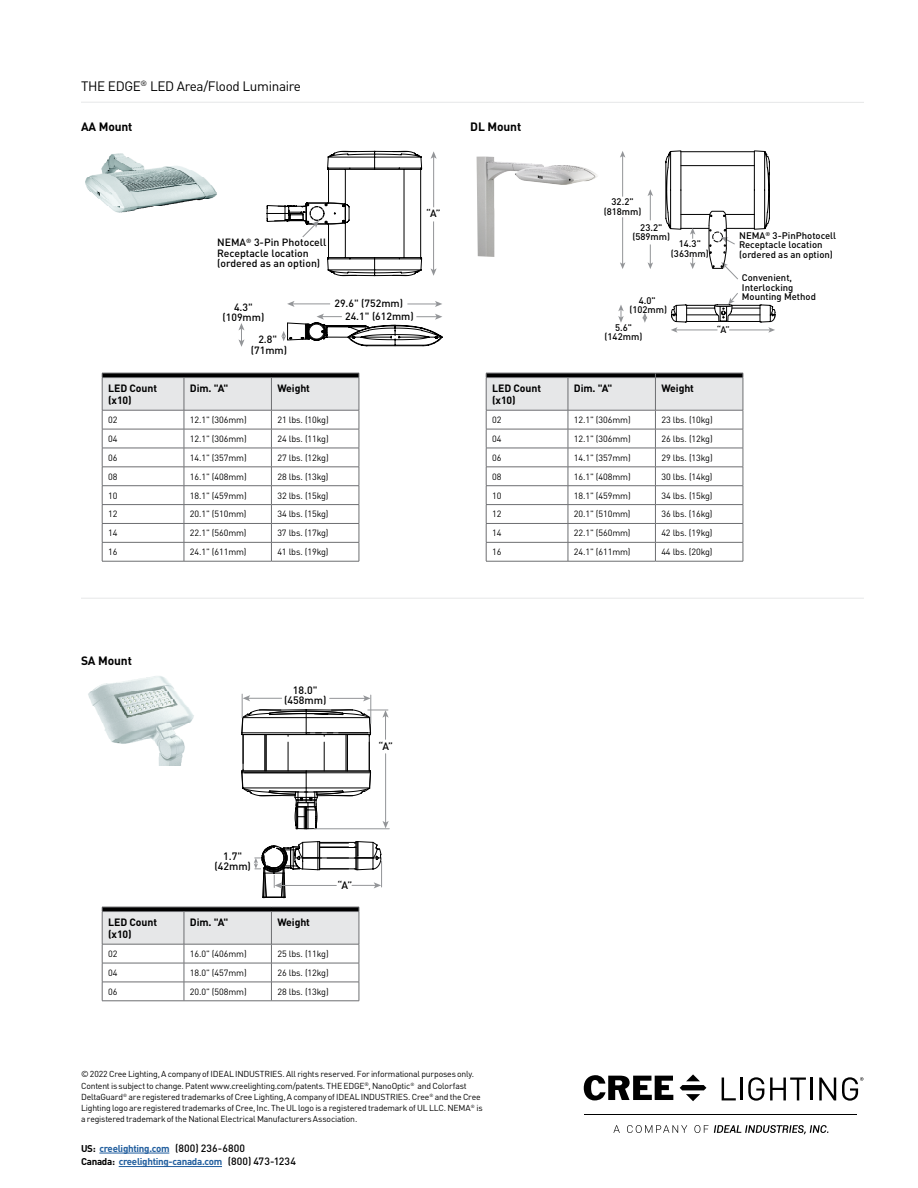
<style>
.page{position:relative;width:918px;height:1188px;background:#fff}
.page>*{position:absolute;margin:0;border:0;box-sizing:border-box;transform-origin:0 0}
.t1{font:13.5px "DINOT";letter-spacing:-.025em;color:#000}
.t2{font:700 12px "DINOT";letter-spacing:-.01em;color:#000}
.t3{font:500 10.65px/10.6px "DINOT";color:#000;text-align:center}
.t4{font:500 10.5px/10.5px "DINOT";color:#000}
.t5{font:700 10.5px/12.6px "DINOT";letter-spacing:-.01em;color:#000}
.t6{font:700 9.75px/13.5px "DINOT";letter-spacing:-.03em;color:#215e9e}
.t7{font:500 9.45px/9.4px "DINOT";color:#000;text-align:center}
.t8{font:9px "DINOT";letter-spacing:-.01em;color:#000}
.t9{font:8.7px/11.2px "DINOT";letter-spacing:-.02em;color:#000}
.s1{color:#000}
.s2{font-weight:500;font-size:10.5px;color:#000}
</style>
<div class="page">
<hr style="left:81px;top:102px;width:783px;height:1px;background:#e6e7e8">
<hr style="left:99px;top:1153px;width:70px;height:1px;background:#215e9e">
<hr style="left:119px;top:1166px;width:103px;height:1px;background:#215e9e">
<hr style="left:585px;top:1114px;width:272px;height:1px;background:#000">
<svg style="left:722px;top:1078px;width:14px;height:22px"></svg>
<hr style="left:740px;top:1078px;width:3px;height:22px;background:#000">
<svg style="left:748px;top:1077px;width:16px;height:24px"></svg>
<svg style="left:770px;top:1078px;width:36px;height:22px"></svg>
<hr style="left:810px;top:1078px;width:3px;height:22px;background:#000">
<svg style="left:819px;top:1078px;width:17px;height:22px"></svg>
<svg style="left:584px;top:1075px;width:89px;height:25px"></svg>
<svg style="left:680px;top:1074px;width:26px;height:27px"></svg>
<svg style="left:842px;top:1077px;width:21px;height:24px"></svg>
<svg style="left:613px;top:1125px;width:7px;height:8px"></svg>
<svg style="left:627px;top:1125px;width:60px;height:8px"></svg>
<svg style="left:694px;top:1125px;width:134px;height:9px"></svg>
<img style="left:85px;top:153px;width:132px;height:60px">
<svg style="left:238px;top:323px;width:7px;height:24px"></svg>
<svg style="left:267px;top:151px;width:175px;height:195px"></svg>
<div style="left:310px;top:206px;width:15px;height:15px;border:1px dashed #000;border-radius:50%"></div>
<svg style="left:102px;top:373px;width:258px;height:188px"></svg>
<hr style="left:102px;top:561px;width:82px;height:1px;background:#6d6e71">
<hr style="left:184px;top:561px;width:87px;height:1px;background:#6d6e71">
<hr style="left:271px;top:561px;width:88px;height:1px;background:#6d6e71">
<hr style="left:81px;top:598px;width:783px;height:1px;background:#e6e7e8">
<img style="left:88px;top:676px;width:106px;height:89px">
<svg style="left:241px;top:694px;width:148px;height:136px"></svg>
<svg style="left:254px;top:841px;width:128px;height:57px"></svg>
<svg style="left:102px;top:907px;width:258px;height:94px"></svg>
<hr style="left:102px;top:1001px;width:82px;height:1px;background:#6d6e71">
<hr style="left:184px;top:1001px;width:87px;height:1px;background:#6d6e71">
<hr style="left:271px;top:1001px;width:88px;height:1px;background:#6d6e71">
<img style="left:476px;top:156px;width:122px;height:101px">
<hr style="left:622px;top:217px;width:1px;height:47px;background:#939598">
<svg style="left:620px;top:262px;width:5px;height:7px"></svg>
<hr style="left:622px;top:156px;width:1px;height:41px;background:#939598">
<svg style="left:620px;top:151px;width:5px;height:7px"></svg>
<svg style="left:642px;top:313px;width:5px;height:10px"></svg>
<svg style="left:618px;top:305px;width:6px;height:18px"></svg>
<svg style="left:648px;top:244px;width:5px;height:25px"></svg>
<svg style="left:648px;top:189px;width:5px;height:31px"></svg>
<svg style="left:665px;top:151px;width:110px;height:182px"></svg>
<svg style="left:486px;top:373px;width:258px;height:188px"></svg>
<hr style="left:486px;top:561px;width:82px;height:1px;background:#6d6e71">
<hr style="left:568px;top:561px;width:87px;height:1px;background:#6d6e71">
<hr style="left:655px;top:561px;width:88px;height:1px;background:#6d6e71">
<h1 class="t1" style="left:81px;top:77px;width:221px">THE EDGE<sup>®</sup> LED Area/Flood Luminaire</h1>
<h2 class="t2" style="left:81px;top:118px;width:53px">AA Mount</h2>
<p class="t4" style="left:217px;top:237px;width:111px">NEMA<sup>®</sup> 3-Pin Photocell<br>Receptacle location (ordered as an option)</p>
<p class="t4" style="left:222px;top:301px;width:43px;text-align:center">4.3" (109mm)</p>
<p class="t4" style="left:251px;top:334px;width:38px;text-align:center">2.8" (71mm)</p>
<p class="t4" style="left:345px;top:296px;width:70px;line-height:13.2px;text-indent:-11px">29.6" (752mm)<br>24.1" (612mm)</p>
<p class="t5" style="left:108px;top:381px;width:50px">LED Count (x10)</p>
<p class="t5" style="left:190px;top:381px;width:40px">Dim. "A"</p>
<p class="t5" style="left:277px;top:381px;width:34px">Weight</p>
<p class="t8" style="left:108px;top:414px;width:11px">02</p>
<p class="t8" style="left:190px;top:414px;width:58px">12.1" (306mm)</p>
<p class="t8" style="left:277px;top:414px;width:53px">21 lbs. (10kg)</p>
<p class="t8" style="left:108px;top:433px;width:11px">04</p>
<p class="t8" style="left:190px;top:433px;width:58px">12.1" (306mm)</p>
<p class="t8" style="left:277px;top:433px;width:53px">24 lbs. (11kg)</p>
<p class="t8" style="left:108px;top:452px;width:11px">06</p>
<p class="t8" style="left:190px;top:452px;width:58px">14.1" (357mm)</p>
<p class="t8" style="left:277px;top:452px;width:53px">27 lbs. (12kg)</p>
<p class="t8" style="left:108px;top:471px;width:11px">08</p>
<p class="t8" style="left:190px;top:471px;width:58px">16.1" (408mm)</p>
<p class="t8" style="left:277px;top:471px;width:53px">28 lbs. (13kg)</p>
<p class="t8" style="left:108px;top:490px;width:11px">10</p>
<p class="t8" style="left:190px;top:490px;width:58px">18.1" (459mm)</p>
<p class="t8" style="left:277px;top:490px;width:53px">32 lbs. (15kg)</p>
<p class="t8" style="left:108px;top:509px;width:11px">12</p>
<p class="t8" style="left:190px;top:509px;width:58px">20.1" (510mm)</p>
<p class="t8" style="left:277px;top:509px;width:53px">34 lbs. (15kg)</p>
<p class="t8" style="left:108px;top:527px;width:11px">14</p>
<p class="t8" style="left:190px;top:527px;width:58px">22.1" (560mm)</p>
<p class="t8" style="left:277px;top:527px;width:53px">37 lbs. (17kg)</p>
<p class="t8" style="left:108px;top:546px;width:11px">16</p>
<p class="t8" style="left:190px;top:546px;width:58px">24.1" (611mm)</p>
<p class="t8" style="left:277px;top:546px;width:53px">41 lbs. (19kg)</p>
<p class="t4" style="left:426px;top:208px;width:16px">“A”</p>
<h2 class="t2" style="left:470px;top:118px;width:52px">DL Mount</h2>
<p class="t7" style="left:604px;top:197px;width:39px">32.2" (818mm)</p>
<p class="t7" style="left:632px;top:223px;width:39px">23.2" (589mm)</p>
<p class="t7" style="left:671px;top:239px;width:39px">14.3" (363mm)</p>
<p class="t7" style="left:739px;top:230px;width:99px;text-align:left">NEMA<sup>®</sup> 3-PinPhotocell<br>Receptacle location (ordered as an option)</p>
<p class="t7" style="left:629px;top:295px;width:39px">4.0" (102mm)</p>
<p class="t7" style="left:605px;top:322px;width:39px">5.6" (142mm)</p>
<p class="t7" style="left:717px;top:325px;width:15px">“A”</p>
<p class="t7" style="left:742px;top:273px;width:76px;text-align:left">Convenient,<br>Interlocking<br>Mounting Method</p>
<p class="t5" style="left:492px;top:381px;width:50px">LED Count (x10)</p>
<p class="t5" style="left:574px;top:381px;width:40px">Dim. "A"</p>
<p class="t5" style="left:661px;top:381px;width:34px">Weight</p>
<p class="t8" style="left:492px;top:414px;width:11px">02</p>
<p class="t8" style="left:574px;top:414px;width:58px">12.1" (306mm)</p>
<p class="t8" style="left:661px;top:414px;width:53px">23 lbs. (10kg)</p>
<p class="t8" style="left:492px;top:433px;width:11px">04</p>
<p class="t8" style="left:574px;top:433px;width:58px">12.1" (306mm)</p>
<p class="t8" style="left:661px;top:433px;width:53px">26 lbs. (12kg)</p>
<p class="t8" style="left:492px;top:452px;width:11px">06</p>
<p class="t8" style="left:574px;top:452px;width:58px">14.1" (357mm)</p>
<p class="t8" style="left:661px;top:452px;width:53px">29 lbs. (13kg)</p>
<p class="t8" style="left:492px;top:471px;width:11px">08</p>
<p class="t8" style="left:574px;top:471px;width:58px">16.1" (408mm)</p>
<p class="t8" style="left:661px;top:471px;width:53px">30 lbs. (14kg)</p>
<p class="t8" style="left:492px;top:490px;width:11px">10</p>
<p class="t8" style="left:574px;top:490px;width:58px">18.1" (459mm)</p>
<p class="t8" style="left:661px;top:490px;width:53px">34 lbs. (15kg)</p>
<p class="t8" style="left:492px;top:509px;width:11px">12</p>
<p class="t8" style="left:574px;top:509px;width:58px">20.1" (510mm)</p>
<p class="t8" style="left:661px;top:509px;width:53px">36 lbs. (16kg)</p>
<p class="t8" style="left:492px;top:527px;width:11px">14</p>
<p class="t8" style="left:574px;top:527px;width:58px">22.1" (560mm)</p>
<p class="t8" style="left:661px;top:527px;width:53px">42 lbs. (19kg)</p>
<p class="t8" style="left:492px;top:546px;width:11px">16</p>
<p class="t8" style="left:574px;top:546px;width:58px">24.1" (611mm)</p>
<p class="t8" style="left:661px;top:546px;width:53px">44 lbs. (20kg)</p>
<h2 class="t2" style="left:81px;top:652px;width:52px">SA Mount</h2>
<p class="t3" style="left:284px;top:684px;width:44px">18.0" (458mm)</p>
<p class="t3" style="left:378px;top:740px;width:16px">“A”</p>
<p class="t3" style="left:214px;top:850px;width:38px">1.7" (42mm)</p>
<p class="t3" style="left:338px;top:879px;width:16px">“A”</p>
<p class="t5" style="left:108px;top:915px;width:50px">LED Count (x10)</p>
<p class="t5" style="left:190px;top:915px;width:40px">Dim. "A"</p>
<p class="t5" style="left:277px;top:915px;width:34px">Weight</p>
<p class="t8" style="left:108px;top:948px;width:11px">02</p>
<p class="t8" style="left:190px;top:948px;width:58px">16.0" (406mm)</p>
<p class="t8" style="left:277px;top:948px;width:53px">25 lbs. (11kg)</p>
<p class="t8" style="left:108px;top:967px;width:11px">04</p>
<p class="t8" style="left:190px;top:967px;width:58px">18.0" (457mm)</p>
<p class="t8" style="left:277px;top:967px;width:53px">26 lbs. (12kg)</p>
<p class="t8" style="left:108px;top:986px;width:11px">06</p>
<p class="t8" style="left:190px;top:986px;width:58px">20.0" (508mm)</p>
<p class="t8" style="left:277px;top:986px;width:53px">28 lbs. (13kg)</p>
<p class="t9" style="left:81px;top:1068px;width:403px">© 2022 Cree Lighting, A company of IDEAL INDUSTRIES. All rights reserved. For informational purposes only.<br>Content is subject to change. Patent www.creelighting.com/patents. THE EDGE<sup>®</sup>, NanoOptic<sup>®</sup> and Colorfast DeltaGuard<sup>®</sup> are registered trademarks of Cree Lighting, A company of IDEAL INDUSTRIES. Cree<sup>®</sup> and the Cree Lighting logo are registered trademarks of Cree, Inc. The UL logo is a registered trademark of UL LLC. NEMA<sup>®</sup> is a registered trademark of the National Electrical Manufacturers Association.</p>
<p class="t6" style="left:81px;top:1141px;width:216px"><span class="s1">US:</span> creelighting.com <span class="s2">(800) 236-6800<br></span><span class="s1">Canada:</span> creelighting-canada.com <span class="s2">(800) 473-1234</span></p>
</div>
